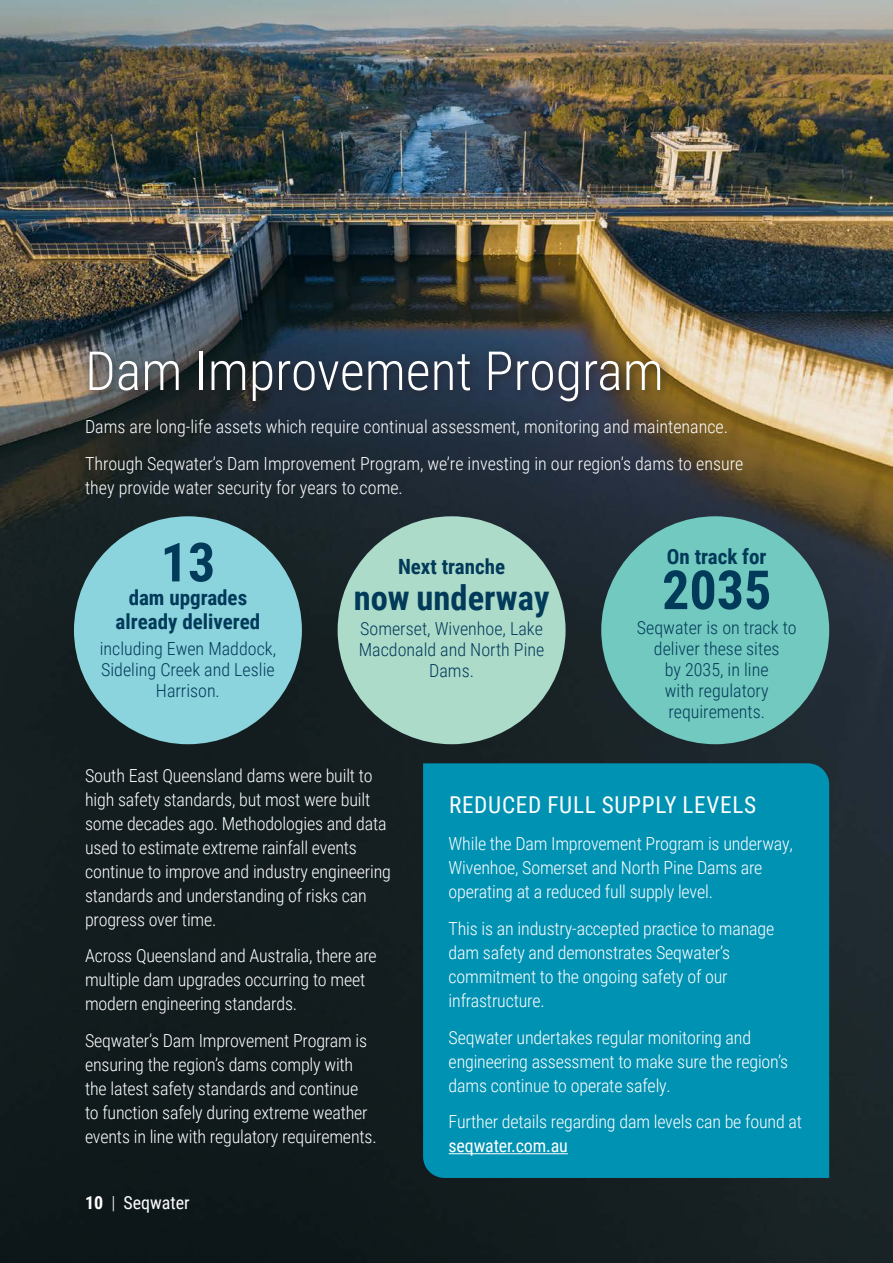
<style>
.page{position:relative;width:893px;height:1263px;background:#fff}
.page>*{position:absolute;margin:0;border:0;box-sizing:border-box;transform-origin:0 0}
.Page_Header{font:300 54px "Roboto Condensed";color:#fff}
.t1{font:700 54px "Roboto Condensed";color:#023a59}
.t2{font:700 34.5px "Roboto Condensed";color:#023a59}
.Sub_Heading_2{font:23.25px "Roboto Condensed";letter-spacing:.03em;color:#fff}
.t3{font:700 21px/24px "Roboto Condensed";color:#023a59;text-align:center}
.t4{font:300 18px/24px "Roboto Condensed";letter-spacing:-.01em;color:#fff}
.t5{font:300 18px/21px "Roboto Condensed";color:#023a59;text-align:center}
.t6{font:18px "Roboto Condensed";color:#fff}
.s1{font-weight:700}
.s2{font-weight:300}
.s3{font-weight:400}
</style>
<div class="page">
<img style="left:0;top:0;width:893px;height:1263px">
<div style="left:74px;top:516px;width:228px;height:228px;background:#8cd4dd;border-radius:50%"></div>
<div style="left:338px;top:516px;width:228px;height:228px;background:#addbca;border-radius:50%"></div>
<div style="left:601px;top:516px;width:228px;height:228px;background:#72c9bf;border-radius:50%"></div>
<div style="left:423px;top:763px;width:406px;height:415px;background:#0092b3"></div>
<hr style="left:449px;top:1153px;width:119px;height:1px;background:#fff">
<div style="left:84px;top:347px;width:587px;height:65px;background:#231f20;opacity:.75"></div>
<p class="Page_Header" style="left:85px;top:333px;width:580px">Dam Improvement Program</p>
<p class="t4" style="left:85px;top:414px;width:645px">Dams are long-life assets which require continual assessment, monitoring and maintenance.</p>
<p class="t4" style="left:85px;top:451px;width:660px">Through Seqwater’s Dam Improvement Program, we’re investing in our region’s dams to ensure they provide water security for years to come.</p>
<p class="t1" style="left:161px;top:524px;width:56px">13</p>
<p class="t3" style="left:116px;top:585px;width:146px">dam upgrades already delivered</p>
<p class="t5" style="left:100px;top:637px;width:178px">including Ewen Maddock,<br>Sideling Creek and Leslie<br>Harrison.</p>
<p class="t3" style="left:398px;top:553px;width:109px">Next tranche</p>
<p class="t2" style="left:354px;top:573px;width:197px">now underway</p>
<p class="t5" style="left:359px;top:617px;width:187px">Somerset, Wivenhoe, Lake<br>Macdonald and North Pine<br>Dams.</p>
<p class="t3" style="left:667px;top:544px;width:101px">On track for</p>
<p class="t1" style="left:662px;top:552px;width:111px">2035</p>
<p class="t5" style="left:637px;top:617px;width:161px">Seqwater is on track to deliver these sites<br>by 2035, in line<br>with regulatory requirements.</p>
<p class="t4" style="left:85px;top:762px;width:307px">South East Queensland dams were built to high safety standards, but most were built some decades ago. Methodologies and data used to estimate extreme rainfall events continue to improve and industry engineering standards and understanding of risks can progress over time.</p>
<p class="t4" style="left:85px;top:943px;width:293px">Across Queensland and Australia, there are multiple dam upgrades occurring to meet modern engineering standards.</p>
<p class="t4" style="left:85px;top:1028px;width:293px">Seqwater’s Dam Improvement Program is ensuring the region’s dams comply with the latest safety standards and continue<br>to function safely during extreme weather events in line with regulatory requirements.</p>
<p class="t6" style="left:85px;top:1190px;width:106px"><span class="s1">10</span> <span class="s2">|</span> Seqwater</p>
<p class="Sub_Heading_2" style="left:449px;top:789px;width:309px">REDUCED FULL SUPPLY LEVELS</p>
<p class="t4" style="left:449px;top:831px;width:346px">While the Dam Improvement Program is underway,<br>Wivenhoe, Somerset and North Pine Dams are operating at a reduced full supply level.</p>
<p class="t4" style="left:449px;top:916px;width:327px">This is an industry-accepted practice to manage dam safety and demonstrates Seqwater’s commitment to the ongoing safety of our infrastructure.</p>
<p class="t4" style="left:449px;top:1024px;width:341px">Seqwater undertakes regular monitoring and engineering assessment to make sure the region’s dams continue to operate safely.</p>
<p class="t4" style="left:449px;top:1109px;width:355px">Further details regarding dam levels can be found at <span class="s3">seqwater.com.au</span></p>
</div>
